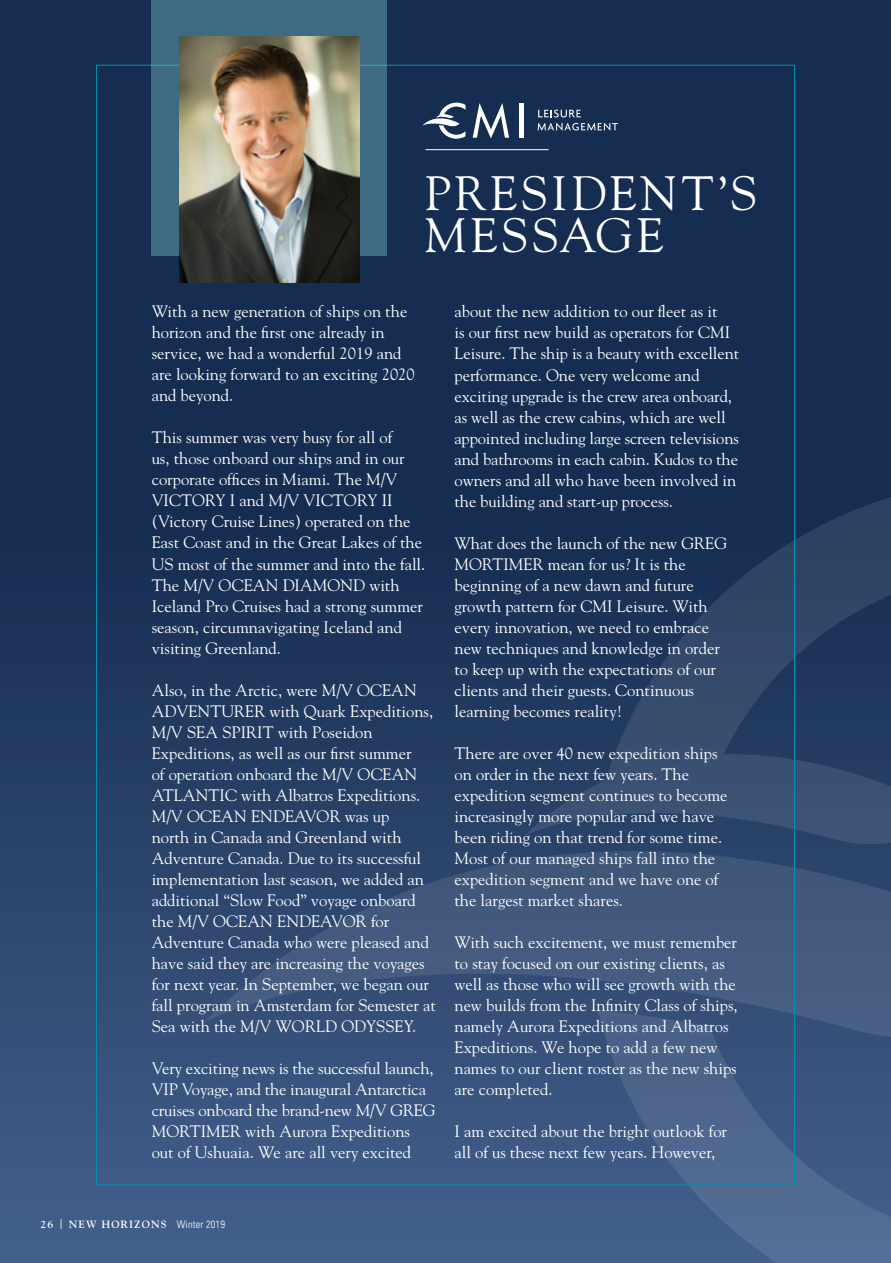
<style>
.page{position:relative;width:891px;height:1263px;background:#fff}
.page>*{position:absolute;margin:0;border:0;box-sizing:border-box;transform-origin:0 0}
.t1{font:48px/41.7px "Goudy";letter-spacing:.08em;color:#fff}
.t2{font:16.5px/21px "Goudy";color:#fff}
.t3{font:700 10.5px "Goudy";letter-spacing:.1em;color:#fff}
.s1{font-weight:400;font-size:13.5px}
.s2{font-family:"Univers";font-weight:300;font-stretch:condensed}
</style>
<div class="page">
<div style="left:0;top:0;width:891px;height:1262px;background:linear-gradient(to bottom,#082143,#3b5782)"></div>
<svg style="left:524px;top:477px;width:367px;height:785px"></svg>
<svg style="left:204px;top:668px;width:687px;height:405px"></svg>
<div style="left:152px;top:0;width:235px;height:255px;background:#3e6a82"></div>
<img style="left:180px;top:37px;width:179px;height:246px">
<hr style="left:426px;top:149px;width:123px;height:1px;background:#fff">
<svg style="left:538px;top:123px;width:80px;height:7px"></svg>
<svg style="left:473px;top:103px;width:36px;height:35px"></svg>
<hr style="left:520px;top:103px;width:4px;height:35px;background:#fff">
<svg style="left:422px;top:103px;width:44px;height:36px"></svg>
<svg style="left:538px;top:110px;width:43px;height:7px"></svg>
<h1 class="t1" style="left:424px;top:171px;width:334px">PRESIDENT’S<br>MESSAGE</h1>
<p class="t2" style="left:152px;top:300px;width:265px">With a new generation of ships on the horizon and the first one already in service, we had a wonderful 2019 and are looking forward to an exciting 2020 and beyond.</p>
<p class="t2" style="left:152px;top:426px;width:275px">This summer was very busy for all of<br>us, those onboard our ships and in our corporate offices in Miami. The M/V VICTORY I and M/V VICTORY II (Victory Cruise Lines) operated on the East Coast and in the Great Lakes of the US most of the summer and into the fall.<br>The M/V OCEAN DIAMOND with Iceland Pro Cruises had a strong summer season, circumnavigating Iceland and visiting Greenland.</p>
<p class="t2" style="left:152px;top:678px;width:286px">Also, in the Arctic, were M/V OCEAN ADVENTURER with Quark Expeditions, M/V SEA SPIRIT with Poseidon Expeditions, as well as our first summer<br>of operation onboard the M/V OCEAN ATLANTIC with Albatros Expeditions.<br>M/V OCEAN ENDEAVOR was up<br>north in Canada and Greenland with Adventure Canada. Due to its successful implementation last season, we added an additional “Slow Food” voyage onboard the M/V OCEAN ENDEAVOR for Adventure Canada who were pleased and have said they are increasing the voyages for next year. In September, we began our fall program in Amsterdam for Semester at Sea with the M/V WORLD ODYSSEY.</p>
<p class="t2" style="left:152px;top:1057px;width:285px">Very exciting news is the successful launch, VIP Voyage, and the inaugural Antarctica cruises onboard the brand-new M/V GREG MORTIMER with Aurora Expeditions out of Ushuaia. We are all very excited</p>
<p class="t2" style="left:454px;top:301px;width:286px">about the new addition to our fleet as it<br>is our first new build as operators for CMI Leisure. The ship is a beauty with excellent performance. One very welcome and exciting upgrade is the crew area onboard, as well as the crew cabins, which are well appointed including large screen televisions and bathrooms in each cabin. Kudos to the owners and all who have been involved in the building and start-up process.</p>
<p class="t2" style="left:454px;top:532px;width:274px">What does the launch of the new GREG MORTIMER mean for us? It is the beginning of a new dawn and future growth pattern for CMI Leisure. With every innovation, we need to embrace new techniques and knowledge in order to keep up with the expectations of our clients and their guests. Continuous learning becomes reality!</p>
<p class="t2" style="left:454px;top:742px;width:275px">There are over 40 new expedition ships on order in the next few years. The expedition segment continues to become increasingly more popular and we have been riding on that trend for some time.<br>Most of our managed ships fall into the expedition segment and we have one of the largest market shares.</p>
<p class="t2" style="left:454px;top:931px;width:285px">With such excitement, we must remember to stay focused on our existing clients, as well as those who will see growth with the new builds from the Infinity Class of ships, namely Aurora Expeditions and Albatros Expeditions. We hope to add a few new names to our client roster as the new ships are completed.</p>
<p class="t2" style="left:454px;top:1120px;width:274px">I am excited about the bright outlook for all of us these next few years. However,</p>
<p class="t3" style="left:40px;top:1217px;width:186px">26 <span class="s1">|</span> NEW HORIZONS <span class="s2">Winter 2019</span></p>
</div>
